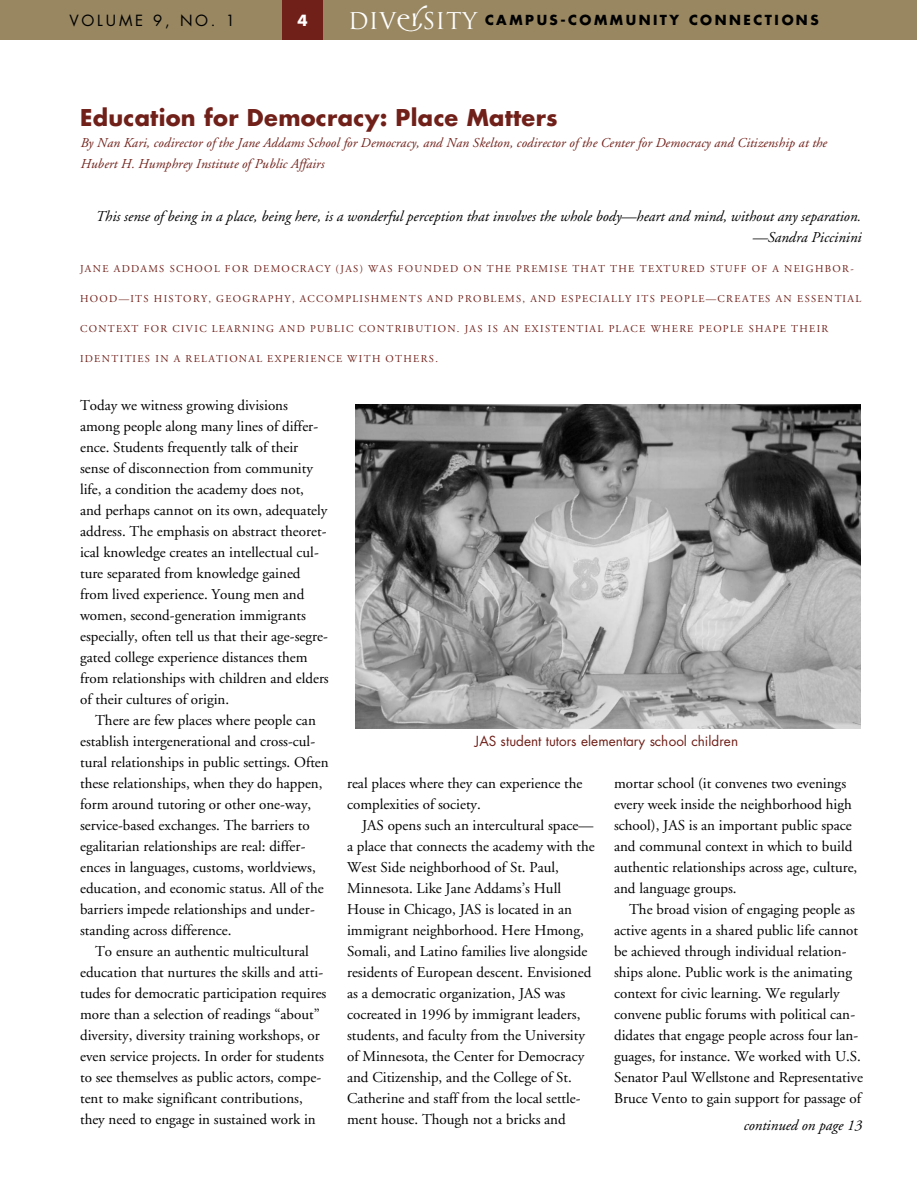
<style>
.page{position:relative;width:918px;height:1188px;background:#fff}
.page>*{position:absolute;margin:0;border:0;box-sizing:border-box;transform-origin:0 0}
.t1{font:700 22.5px "Futura";letter-spacing:.015em;color:#702019}
.t2{font:15px/21px "Adobe Garamond";color:#000}
.t3{font:italic 15px/21px "Adobe Garamond";color:#000;text-align:right}
.t4{font:15px "Futura";letter-spacing:.185em;color:#000}
.t5{font:15px "Futura";letter-spacing:.465em;color:#000}
.t6{font:700 15px "Futura";color:#000}
.t7{font:700 15px "Futura";color:#fff}
.t8{font:italic 13.5px/21px "Adobe Garamond";letter-spacing:.005em;color:#702019}
.t9{font:700 13.5px "Futura";letter-spacing:.185em;color:#000}
.t10{font:13.5px "Futura";color:#702019}
.t11{font:10.5px "Adobe Garamond";letter-spacing:.125em;color:#702019}
.s1{font-family:"Trajan";font-weight:400;font-size:22.5px;color:#fff}
.s2{font-family:"Galahad Alternate";font-weight:400;font-size:30.75px;color:#fff}
.s3{font-family:"Galahad Alternate";font-weight:400;font-size:34.2px;color:#fff}
</style>
<div class="page">
<div style="left:323px;top:0;width:594px;height:40px;background:#988761"></div>
<div style="left:0;top:0;width:282px;height:40px;background:#988761"></div>
<div style="left:282px;top:0;width:41px;height:40px;background:#702019"></div>
<img style="left:355px;top:404px;width:505px;height:324px">
<p class="t6" style="left:210px;top:13px;width:30px">0 2</p>
<p class="t7" style="left:298px;top:13px;width:12px">34</p>
<p class="t9" style="left:348px;top:14px;width:243px"><span class="s1">DI V</span><span class="s2">e</span><span class="s3">r</span><span class="s1">SI TY</span> R E S E A R C H</p>
<p class="t5" style="left:29px;top:13px;width:164px">FALL/WINTER</p>
<p class="t4" style="left:70px;top:13px;width:167px">VOLUME 9, NO. 1</p>
<p class="t9" style="left:485px;top:14px;width:335px">CAMPUS-COMMUNITY CONNECTIONS</p>
<h1 class="t1" style="left:80px;top:107px;width:479px">Education for Democracy: Place Matters</h1>
<p class="t8" style="left:80px;top:133px;width:748px">By Nan Kari, codirector of the Jane Addams School for Democracy, and Nan Skelton, codirector of the Center for Democracy and Citizenship at the<br>Hubert H. Humphrey Institute of Public Affairs</p>
<p class="t3" style="left:95px;top:207px;width:768px">This sense of being in a place, being here, is a wonderful perception that involves the whole body—heart and mind, without any separation. —Sandra Piccinini</p>
<p class="t11" style="left:80px;top:264px;width:775px">JANE ADDAMS SCHOOL FOR DEMOCRACY (JAS) WAS FOUNDED ON THE PREMISE THAT THE TEXTURED STUFF OF A NEIGHBOR-</p>
<p class="t11" style="left:80px;top:294px;width:783px">HOOD—ITS HISTORY, GEOGRAPHY, ACCOMPLISHMENTS AND PROBLEMS, AND ESPECIALLY ITS PEOPLE—CREATES AN ESSENTIAL</p>
<p class="t11" style="left:80px;top:324px;width:750px">CONTEXT FOR CIVIC LEARNING AND PUBLIC CONTRIBUTION. JAS IS AN EXISTENTIAL PLACE WHERE PEOPLE SHAPE THEIR</p>
<p class="t11" style="left:80px;top:354px;width:359px">IDENTITIES IN A RELATIONAL EXPERIENCE WITH OTHERS.</p>
<p class="t2" style="left:80px;top:396px;width:250px">Today we witness growing divisions among people along many lines of differ&shy;ence. Students frequently talk of their sense of disconnection from community life, a condition the academy does not, and perhaps cannot on its own, adequately address. The emphasis on abstract theoret&shy;ical knowledge creates an intellectual cul&shy;ture separated from knowledge gained from lived experience. Young men and women, second-generation immigrants especially, often tell us that their age-segre&shy;gated college experience distances them from relationships with children and elders of their cultures of origin.</p>
<p class="t2" style="left:80px;top:711px;width:250px;text-indent:15px">There are few places where people can establish intergenerational and cross-cul&shy;tural relationships in public settings. Often these relationships, when they do happen, form around tutoring or other one-way, service-based exchanges. The barriers to egalitarian relationships are real: differ&shy;ences in languages, customs, worldviews, education, and economic status. All of the barriers impede relationships and under&shy;standing across difference.</p>
<p class="t2" style="left:80px;top:942px;width:248px;text-indent:15px">To ensure an authentic multicultural education that nurtures the skills and atti&shy;tudes for democratic participation requires more than a selection of readings “about” diversity, diversity training workshops, or even service projects. In order for students to see themselves as public actors, compe&shy;tent to make significant contributions, they need to engage in sustained work in</p>
<p class="t10" style="left:475px;top:735px;width:265px">JAS student tutors elementary school children</p>
<p class="t2" style="left:347px;top:774px;width:237px">real places where they can experience the complexities of society.</p>
<p class="t2" style="left:347px;top:816px;width:249px;text-indent:15px">JAS opens such an intercultural space— a place that connects the academy with the West Side neighborhood of St. Paul, Minnesota. Like Jane Addams’s Hull House in Chicago, JAS is located in an immigrant neighborhood. Here Hmong, Somali, and Latino families live alongside residents of European descent. Envisioned as a democratic organization, JAS was cocreated in 1996 by immigrant leaders, students, and faculty from the University of Minnesota, the Center for Democracy and Citizenship, and the College of St.<br>Catherine and staff from the local settle&shy;ment house. Though not a bricks and</p>
<p class="t2" style="left:614px;top:774px;width:245px">mortar school (it convenes two evenings every week inside the neighborhood high school), JAS is an important public space and communal context in which to build authentic relationships across age, culture, and language groups.</p>
<p class="t2" style="left:614px;top:900px;width:250px;text-indent:15px">The broad vision of engaging people as active agents in a shared public life cannot be achieved through individual relation&shy;ships alone. Public work is the animating context for civic learning. We regularly convene public forums with political can&shy;didates that engage people across four lan&shy;guages, for instance. We worked with U.S.<br>Senator Paul Wellstone and Representative Bruce Vento to gain support for passage of</p>
<p class="t3" style="left:743px;top:1116px;width:120px">continued on page 13</p>
</div>
